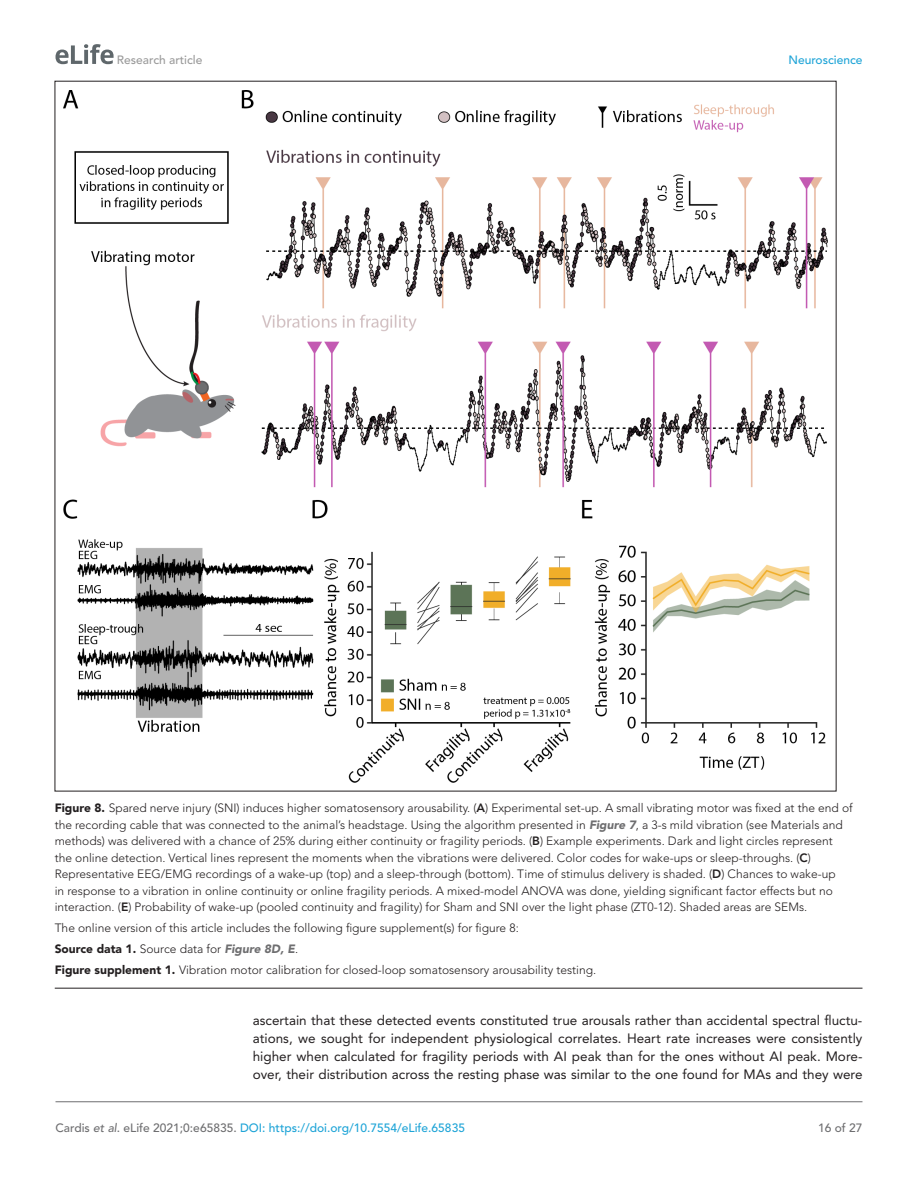
<style>
.page{position:relative;width:918px;height:1188px;background:#fff}
.page>*{position:absolute;margin:0;border:0;box-sizing:border-box;transform-origin:0 0}
.t1{font:13.5px/18px "Avenir LT Std";color:#231f20;text-align:justify}
.t2{font:300 12px/16.5px "Avenir LT Std";color:#231f20}
.t3{font:500 12px "Avenir LT Std";color:#1ea4d7}
.t4{font:500 12px "Avenir LT Std";color:#9a9a9a}
.t5{font:500 12px "Avenir LT Std";color:#6e6e70}
.s1{font-weight:900}
.s2{font-weight:800}
.s3{font-weight:900;font-style:italic;color:#6e6e70}
.s4{color:#6e6e70}
.s5{font-style:italic;color:#6e6e70}
</style>
<div class="page">
<svg style="left:56px;top:44px;width:58px;height:20px"></svg>
<hr style="left:56px;top:1101px;width:806px;height:1px;background:#6e6e70">
<hr style="left:55px;top:988px;width:807px;height:1px;background:#231f20">
<img style="left:64px;top:90px;width:763px;height:692px">
<p class="t4" style="left:117px;top:53px;width:87px">Research article</p>
<p class="t3" style="left:788px;top:53px;width:76px">Neuroscience</p>
<p class="t2" style="left:55px;top:800px;width:799px"><span class="s1">Figure 8.</span> Spared nerve injury (SNI) induces higher somatosensory arousability. (<span class="s2">A</span>) Experimental set-up. A small vibrating motor was fixed at the end of the recording cable that was connected to the animal’s headstage. Using the algorithm presented in <span class="s3">Figure 7</span>, a 3-s mild vibration (see Materials and methods) was delivered with a chance of 25% during either continuity or fragility periods. (<span class="s2">B</span>) Example experiments. Dark and light circles represent the online detection. Vertical lines represent the moments when the vibrations were delivered. Color codes for wake-ups or sleep-throughs. (<span class="s2">C</span>)<br>Representative EEG/EMG recordings of a wake-up (top) and a sleep-through (bottom). Time of stimulus delivery is shaded. (<span class="s2">D</span>) Chances to wake-up<br>in response to a vibration in online continuity or online fragility periods. A mixed-model ANOVA was done, yielding significant factor effects but no interaction. (<span class="s2">E</span>) Probability of wake-up (pooled continuity and fragility) for Sham and SNI over the light phase (ZT0-12). Shaded areas are SEMs.</p>
<p class="t2" style="left:55px;top:918px;width:543px;line-height:21px">The online version of this article includes the following figure supplement(s) for figure 8:<br><span class="s1">Source data 1.</span> Source data for <span class="s3">Figure 8D, E</span>.<br><span class="s1">Figure supplement 1.</span> Vibration motor calibration for closed-loop somatosensory arousability testing.</p>
<p class="t1" style="left:253px;top:1012px;width:611px">ascertain that these detected events constituted true arousals rather than accidental spectral fluctu&shy;ations, we sought for independent physiological correlates. Heart rate increases were consistently higher when calculated for fragility periods with AI peak than for the ones without AI peak. More&shy;over, their distribution across the resting phase was similar to the one found for MAs and they were</p>
<p class="t3" style="left:56px;top:1121px;width:411px"><span class="s4">Cardis</span> <span class="s5">et al</span><span class="s4">. eLife 2021;0:e65835.</span> DOI: https://doi.org/10.7554/eLife.65835</p>
<p class="t5" style="left:818px;top:1121px;width:46px">16 of 27</p>
</div>
